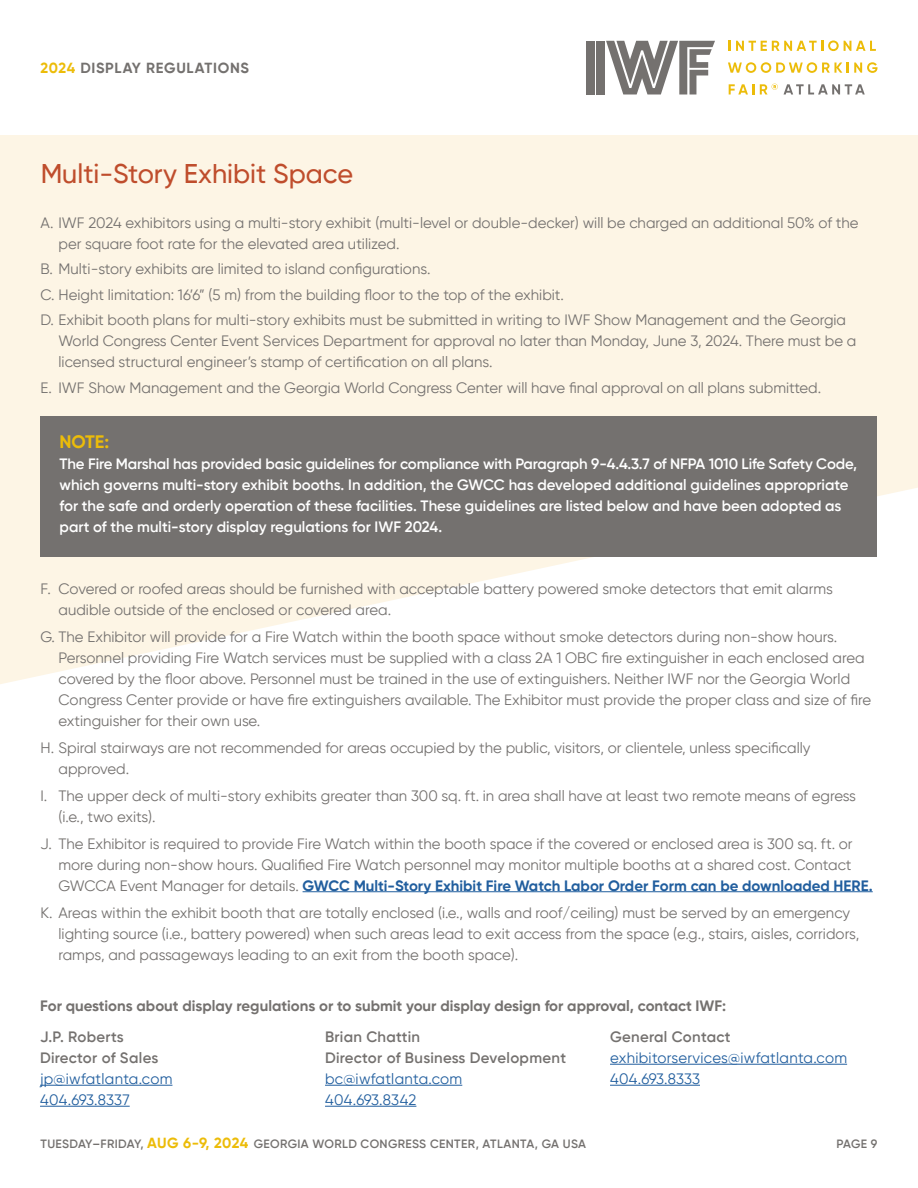
<style>
.page{position:relative;width:918px;height:1188px;background:#fff}
.page>*{position:absolute;margin:0;border:0;box-sizing:border-box;transform-origin:0 0}
.t1{font:500 27px "Gilroy";color:#c15131}
.t2{font:700 18px "Gilroy";color:#ecbc09}
.t3{font:15px/21px "Gilroy";color:#74716f}
.t4{font:600 15px/21px "Gilroy";letter-spacing:-.005em;color:#fff}
.t5{font:15px/21px "Gilroy";letter-spacing:.02em;color:#215e9e}
.t6{font:700 15px "Gilroy";color:#74716f}
.t7{font:600 15px/21px "Gilroy";letter-spacing:.02em;color:#74716f}
.t8{font:700 14.7px "Gilroy";letter-spacing:.045em;color:#74716f}
.t9{font:600 12px "Gilroy";letter-spacing:.03em;color:#74716f}
.s1{color:#ecbc09}
.s2{font-weight:700;color:#215e9e}
.s3{font-weight:700;font-size:14.7px;color:#ecbc09}
</style>
<div class="page">
<svg style="left:0;top:135px;width:918px;height:549px;fill:#fdf5e5"></svg>
<div style="left:587px;top:41px;width:8px;height:53px;background:#74716f"></div>
<div style="left:597px;top:41px;width:8px;height:53px;background:#74716f"></div>
<svg style="left:606px;top:41px;width:109px;height:54px"></svg>
<svg style="left:729px;top:40px;width:147px;height:11px"></svg>
<svg style="left:728px;top:62px;width:150px;height:11px"></svg>
<svg style="left:729px;top:84px;width:25px;height:10px"></svg>
<svg style="left:784px;top:84px;width:81px;height:10px"></svg>
<svg style="left:760px;top:84px;width:18px;height:10px"></svg>
<hr style="left:303px;top:891px;width:570px;height:1px;background:#215e9e">
<div style="left:40px;top:416px;width:838px;height:141px;background:#74716f"></div>
<hr style="left:40px;top:1085px;width:132px;height:1px;background:#215e9e">
<hr style="left:40px;top:1106px;width:90px;height:1px;background:#215e9e">
<hr style="left:325px;top:1085px;width:137px;height:1px;background:#215e9e">
<hr style="left:325px;top:1106px;width:91px;height:1px;background:#215e9e">
<hr style="left:610px;top:1064px;width:237px;height:1px;background:#215e9e">
<hr style="left:610px;top:1085px;width:90px;height:1px;background:#215e9e">
<p class="t8" style="left:40px;top:59px;width:210px"><span class="s1">2024</span> DISPLAY REGULATIONS</p>
<h1 class="t1" style="left:40px;top:157px;width:314px">Multi-Story Exhibit Space</h1>
<p class="t3" style="left:58px;top:212px;width:802px;text-indent:-18px">A. IWF 2024 exhibitors using a multi-story exhibit (multi-level or double-decker) will be charged an additional 50% of the per square foot rate for the elevated area utilized.</p>
<p class="t3" style="left:40px;top:256px;width:807px;line-height:25.5px">B. Multi-story exhibits are limited to island configurations.<br>C. Height limitation: 16’6” (5 m) from the building floor to the top of the exhibit.<br>D. Exhibit booth plans for multi-story exhibits must be submitted in writing to IWF Show Management and the Georgia</p>
<p class="t3" style="left:58px;top:330px;width:800px">World Congress Center Event Services Department for approval no later than Monday, June 3, 2024. There must be a licensed structural engineer’s stamp of certification on all plans.</p>
<p class="t3" style="left:40px;top:377px;width:782px">E. IWF Show Management and the Georgia World Congress Center will have final approval on all plans submitted.</p>
<p class="t2" style="left:60px;top:431px;width:51px">NOTE:</p>
<p class="t4" style="left:60px;top:454px;width:799px">The Fire Marshal has provided basic guidelines for compliance with Paragraph 9-4.4.3.7 of NFPA 1010 Life Safety Code, which governs multi-story exhibit booths. In addition, the GWCC has developed additional guidelines appropriate for the safe and orderly operation of these facilities. These guidelines are listed below and have been adopted as part of the multi-story display regulations for IWF 2024.</p>
<p class="t3" style="left:58px;top:578px;width:776px;text-indent:-18px">F. Covered or roofed areas should be furnished with acceptable battery powered smoke detectors that emit alarms audible outside of the enclosed or covered area.</p>
<p class="t3" style="left:58px;top:626px;width:814px;text-indent:-18px">G. The Exhibitor will provide for a Fire Watch within the booth space without smoke detectors during non-show hours.<br>Personnel providing Fire Watch services must be supplied with a class 2A 1 OBC fire extinguisher in each enclosed area covered by the floor above. Personnel must be trained in the use of extinguishers. Neither IWF nor the Georgia World Congress Center provide or have fire extinguishers available. The Exhibitor must provide the proper class and size of fire extinguisher for their own use.</p>
<p class="t3" style="left:58px;top:737px;width:754px;text-indent:-18px">H. Spiral stairways are not recommended for areas occupied by the public, visitors, or clientele, unless specifically approved.</p>
<p class="t3" style="left:58px;top:785px;width:799px;text-indent:-18px">I. The upper deck of multi-story exhibits greater than 300 sq. ft. in area shall have at least two remote means of egress (i.e., two exits).</p>
<p class="t3" style="left:58px;top:833px;width:816px;text-indent:-18px">J. The Exhibitor is required to provide Fire Watch within the booth space if the covered or enclosed area is 300 sq. ft. or more during non-show hours. Qualified Fire Watch personnel may monitor multiple booths at a shared cost. Contact<br>GWCCA Event Manager for details. <span class="s2">GWCC Multi-Story Exhibit Fire Watch Labor Order Form can be downloaded HERE.</span></p>
<p class="t3" style="left:58px;top:902px;width:802px;text-indent:-18px">K. Areas within the exhibit booth that are totally enclosed (i.e., walls and roof/ceiling) must be served by an emergency lighting source (i.e., battery powered) when such areas lead to exit access from the space (e.g., stairs, aisles, corridors, ramps, and passageways leading to an exit from the booth space).</p>
<p class="t6" style="left:40px;top:996px;width:688px">For questions about display regulations or to submit your display design for approval, contact IWF:</p>
<p class="t7" style="left:40px;top:1026px;width:120px">J.P. Roberts<br>Director of Sales</p>
<p class="t5" style="left:40px;top:1068px;width:134px">jp@iwfatlanta.com<br>404.693.8337</p>
<p class="t7" style="left:610px;top:1026px;width:122px">General Contact</p>
<p class="t5" style="left:610px;top:1047px;width:239px">exhibitorservices@iwfatlanta.com<br>404.693.8333</p>
<p class="t7" style="left:325px;top:1026px;width:243px">Brian Chattin<br>Director of Business Development</p>
<p class="t5" style="left:325px;top:1068px;width:139px">bc@iwfatlanta.com<br>404.693.8342</p>
<p class="t9" style="left:40px;top:1136px;width:547px">TUESDAY–FRIDAY, <span class="s3">AUG 6-9, 2024</span> GEORGIA WORLD CONGRESS CENTER, ATLANTA, GA USA</p>
<p class="t9" style="left:837px;top:1136px;width:42px">PAGE 9</p>
</div>
